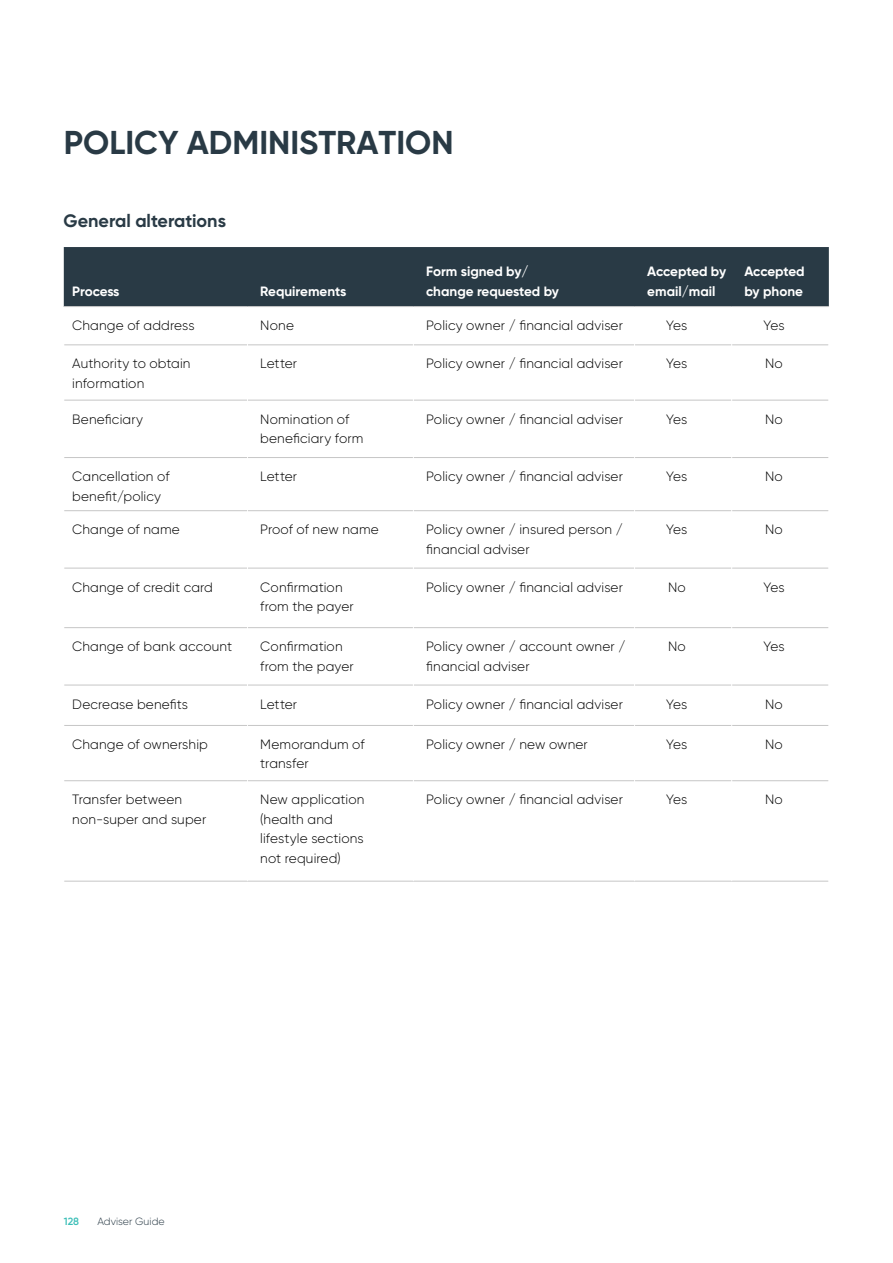
<style>
.page{position:relative;width:893px;height:1263px;background:#fff}
.page>*{position:absolute;margin:0;border:0;box-sizing:border-box;transform-origin:0 0}
._22PT_PRODUCT_SECTIO{font:700 33px "Gilroy";color:#293a45}
.GREY_12pt_HEADER{font:700 18px "Gilroy";color:#293a45}
.Encompass_Body_Copy{font:300 13.5px/19.5px "Gilroy";letter-spacing:.01em;color:#000}
.NEOS_subhead_2{font:700 13.5px/19.5px "Gilroy";letter-spacing:-.005em;color:#fff}
.t1{font:300 10.5px "Gilroy";color:#293a45}
.t2{font:600 10.5px "Gilroy";color:#3dbfb8}
</style>
<div class="page">
<div style="left:64px;top:247px;width:765px;height:59px;background:#293a45"></div>
<hr style="left:64px;top:306px;width:184px;height:1px;background:#c6c6c6">
<hr style="left:248px;top:306px;width:165px;height:1px;background:#c6c6c6">
<hr style="left:413px;top:306px;width:222px;height:1px;background:#c6c6c6">
<hr style="left:635px;top:306px;width:97px;height:1px;background:#c6c6c6">
<hr style="left:732px;top:306px;width:97px;height:1px;background:#c6c6c6">
<hr style="left:64px;top:344px;width:183px;height:1px;background:#c6c6c6">
<hr style="left:248px;top:344px;width:165px;height:1px;background:#c6c6c6">
<hr style="left:414px;top:344px;width:220px;height:1px;background:#c6c6c6">
<hr style="left:635px;top:344px;width:96px;height:1px;background:#c6c6c6">
<hr style="left:732px;top:344px;width:97px;height:1px;background:#c6c6c6">
<hr style="left:64px;top:400px;width:183px;height:1px;background:#c6c6c6">
<hr style="left:248px;top:400px;width:165px;height:1px;background:#c6c6c6">
<hr style="left:414px;top:400px;width:220px;height:1px;background:#c6c6c6">
<hr style="left:635px;top:400px;width:96px;height:1px;background:#c6c6c6">
<hr style="left:732px;top:400px;width:97px;height:1px;background:#c6c6c6">
<hr style="left:64px;top:457px;width:183px;height:1px;background:#c6c6c6">
<hr style="left:248px;top:457px;width:165px;height:1px;background:#c6c6c6">
<hr style="left:414px;top:457px;width:220px;height:1px;background:#c6c6c6">
<hr style="left:635px;top:457px;width:96px;height:1px;background:#c6c6c6">
<hr style="left:732px;top:457px;width:97px;height:1px;background:#c6c6c6">
<hr style="left:64px;top:510px;width:183px;height:1px;background:#c6c6c6">
<hr style="left:248px;top:510px;width:165px;height:1px;background:#c6c6c6">
<hr style="left:414px;top:510px;width:220px;height:1px;background:#c6c6c6">
<hr style="left:635px;top:510px;width:96px;height:1px;background:#c6c6c6">
<hr style="left:732px;top:510px;width:97px;height:1px;background:#c6c6c6">
<hr style="left:64px;top:568px;width:183px;height:1px;background:#c6c6c6">
<hr style="left:248px;top:568px;width:165px;height:1px;background:#c6c6c6">
<hr style="left:414px;top:568px;width:220px;height:1px;background:#c6c6c6">
<hr style="left:635px;top:568px;width:96px;height:1px;background:#c6c6c6">
<hr style="left:732px;top:568px;width:97px;height:1px;background:#c6c6c6">
<hr style="left:64px;top:627px;width:183px;height:1px;background:#c6c6c6">
<hr style="left:248px;top:627px;width:165px;height:1px;background:#c6c6c6">
<hr style="left:414px;top:627px;width:220px;height:1px;background:#c6c6c6">
<hr style="left:635px;top:627px;width:96px;height:1px;background:#c6c6c6">
<hr style="left:732px;top:627px;width:97px;height:1px;background:#c6c6c6">
<hr style="left:64px;top:685px;width:183px;height:1px;background:#c6c6c6">
<hr style="left:248px;top:685px;width:165px;height:1px;background:#c6c6c6">
<hr style="left:414px;top:685px;width:220px;height:1px;background:#c6c6c6">
<hr style="left:635px;top:685px;width:96px;height:1px;background:#c6c6c6">
<hr style="left:732px;top:685px;width:97px;height:1px;background:#c6c6c6">
<hr style="left:64px;top:725px;width:183px;height:1px;background:#c6c6c6">
<hr style="left:248px;top:725px;width:165px;height:1px;background:#c6c6c6">
<hr style="left:414px;top:725px;width:220px;height:1px;background:#c6c6c6">
<hr style="left:635px;top:725px;width:96px;height:1px;background:#c6c6c6">
<hr style="left:732px;top:725px;width:97px;height:1px;background:#c6c6c6">
<hr style="left:64px;top:780px;width:183px;height:1px;background:#c6c6c6">
<hr style="left:248px;top:780px;width:165px;height:1px;background:#c6c6c6">
<hr style="left:414px;top:780px;width:220px;height:1px;background:#c6c6c6">
<hr style="left:635px;top:780px;width:96px;height:1px;background:#c6c6c6">
<hr style="left:732px;top:780px;width:97px;height:1px;background:#c6c6c6">
<hr style="left:64px;top:881px;width:184px;height:1px;background:#c6c6c6">
<hr style="left:248px;top:881px;width:165px;height:1px;background:#c6c6c6">
<hr style="left:413px;top:881px;width:222px;height:1px;background:#c6c6c6">
<hr style="left:635px;top:881px;width:97px;height:1px;background:#c6c6c6">
<hr style="left:732px;top:881px;width:97px;height:1px;background:#c6c6c6">
<hr style="left:64px;top:307px;width:1px;height:38px;background:#fff">
<hr style="left:64px;top:400px;width:1px;height:57px;background:#fff">
<hr style="left:64px;top:457px;width:1px;height:54px;background:#fff">
<hr style="left:64px;top:568px;width:1px;height:60px;background:#fff">
<hr style="left:64px;top:685px;width:1px;height:40px;background:#fff">
<hr style="left:64px;top:725px;width:1px;height:56px;background:#fff">
<hr style="left:64px;top:881px;width:1px;height:32px;background:#fff">
<p class="_22PT_PRODUCT_SECTIO" style="left:64px;top:122px;width:391px">POLICY ADMINISTRATION</p>
<p class="GREY_12pt_HEADER" style="left:64px;top:209px;width:164px">General alterations</p>
<p class="NEOS_subhead_2" style="left:72px;top:281px;width:49px">Process</p>
<p class="NEOS_subhead_2" style="left:260px;top:281px;width:88px">Requirements</p>
<p class="NEOS_subhead_2" style="left:426px;top:262px;width:134px">Form signed by/ change requested by</p>
<p class="NEOS_subhead_2" style="left:647px;top:262px;width:80px">Accepted by email/mail</p>
<p class="NEOS_subhead_2" style="left:744px;top:262px;width:62px">Accepted by phone</p>
<p class="Encompass_Body_Copy" style="left:72px;top:315px;width:124px">Change of address</p>
<p class="Encompass_Body_Copy" style="left:260px;top:315px;width:35px">None</p>
<p class="Encompass_Body_Copy" style="left:426px;top:315px;width:198px">Policy owner / financial adviser</p>
<p class="Encompass_Body_Copy" style="left:666px;top:315px;width:23px">Yes</p>
<p class="Encompass_Body_Copy" style="left:763px;top:315px;width:23px">Yes</p>
<p class="Encompass_Body_Copy" style="left:72px;top:354px;width:120px">Authority to obtain information</p>
<p class="Encompass_Body_Copy" style="left:260px;top:354px;width:38px">Letter</p>
<p class="Encompass_Body_Copy" style="left:426px;top:354px;width:198px">Policy owner / financial adviser</p>
<p class="Encompass_Body_Copy" style="left:666px;top:354px;width:23px">Yes</p>
<p class="Encompass_Body_Copy" style="left:765px;top:354px;width:19px">No</p>
<p class="Encompass_Body_Copy" style="left:72px;top:409px;width:72px">Beneficiary</p>
<p class="Encompass_Body_Copy" style="left:260px;top:409px;width:105px">Nomination of beneficiary form</p>
<p class="Encompass_Body_Copy" style="left:426px;top:409px;width:198px">Policy owner / financial adviser</p>
<p class="Encompass_Body_Copy" style="left:666px;top:409px;width:23px">Yes</p>
<p class="Encompass_Body_Copy" style="left:765px;top:409px;width:19px">No</p>
<p class="Encompass_Body_Copy" style="left:72px;top:466px;width:99px">Cancellation of benefit/policy</p>
<p class="Encompass_Body_Copy" style="left:260px;top:466px;width:38px">Letter</p>
<p class="Encompass_Body_Copy" style="left:426px;top:466px;width:198px">Policy owner / financial adviser</p>
<p class="Encompass_Body_Copy" style="left:666px;top:466px;width:23px">Yes</p>
<p class="Encompass_Body_Copy" style="left:765px;top:466px;width:19px">No</p>
<p class="Encompass_Body_Copy" style="left:72px;top:520px;width:109px">Change of name</p>
<p class="Encompass_Body_Copy" style="left:260px;top:520px;width:120px">Proof of new name</p>
<p class="Encompass_Body_Copy" style="left:426px;top:520px;width:198px">Policy owner / insured person / financial adviser</p>
<p class="Encompass_Body_Copy" style="left:666px;top:520px;width:23px">Yes</p>
<p class="Encompass_Body_Copy" style="left:765px;top:520px;width:19px">No</p>
<p class="Encompass_Body_Copy" style="left:72px;top:577px;width:142px">Change of credit card</p>
<p class="Encompass_Body_Copy" style="left:260px;top:577px;width:95px">Confirmation from the payer</p>
<p class="Encompass_Body_Copy" style="left:426px;top:577px;width:198px">Policy owner / financial adviser</p>
<p class="Encompass_Body_Copy" style="left:668px;top:577px;width:19px">No</p>
<p class="Encompass_Body_Copy" style="left:763px;top:577px;width:23px">Yes</p>
<p class="Encompass_Body_Copy" style="left:72px;top:636px;width:161px">Change of bank account</p>
<p class="Encompass_Body_Copy" style="left:260px;top:636px;width:95px">Confirmation from the payer</p>
<p class="Encompass_Body_Copy" style="left:426px;top:636px;width:201px">Policy owner / account owner / financial adviser</p>
<p class="Encompass_Body_Copy" style="left:668px;top:636px;width:19px">No</p>
<p class="Encompass_Body_Copy" style="left:763px;top:636px;width:23px">Yes</p>
<p class="Encompass_Body_Copy" style="left:72px;top:694px;width:117px">Decrease benefits</p>
<p class="Encompass_Body_Copy" style="left:260px;top:694px;width:38px">Letter</p>
<p class="Encompass_Body_Copy" style="left:426px;top:694px;width:198px">Policy owner / financial adviser</p>
<p class="Encompass_Body_Copy" style="left:666px;top:694px;width:23px">Yes</p>
<p class="Encompass_Body_Copy" style="left:765px;top:694px;width:19px">No</p>
<p class="Encompass_Body_Copy" style="left:72px;top:734px;width:137px">Change of ownership</p>
<p class="Encompass_Body_Copy" style="left:260px;top:734px;width:106px">Memorandum of transfer</p>
<p class="Encompass_Body_Copy" style="left:426px;top:734px;width:163px">Policy owner / new owner</p>
<p class="Encompass_Body_Copy" style="left:666px;top:734px;width:23px">Yes</p>
<p class="Encompass_Body_Copy" style="left:765px;top:734px;width:19px">No</p>
<p class="Encompass_Body_Copy" style="left:72px;top:790px;width:136px">Transfer between non-super and super</p>
<p class="Encompass_Body_Copy" style="left:260px;top:790px;width:106px">New application (health and lifestyle sections not required)</p>
<p class="Encompass_Body_Copy" style="left:426px;top:790px;width:198px">Policy owner / financial adviser</p>
<p class="Encompass_Body_Copy" style="left:666px;top:790px;width:23px">Yes</p>
<p class="Encompass_Body_Copy" style="left:765px;top:790px;width:19px">No</p>
<p class="t2" style="left:64px;top:1214px;width:17px">128</p>
<p class="t1" style="left:97px;top:1214px;width:69px">Adviser Guide</p>
</div>
